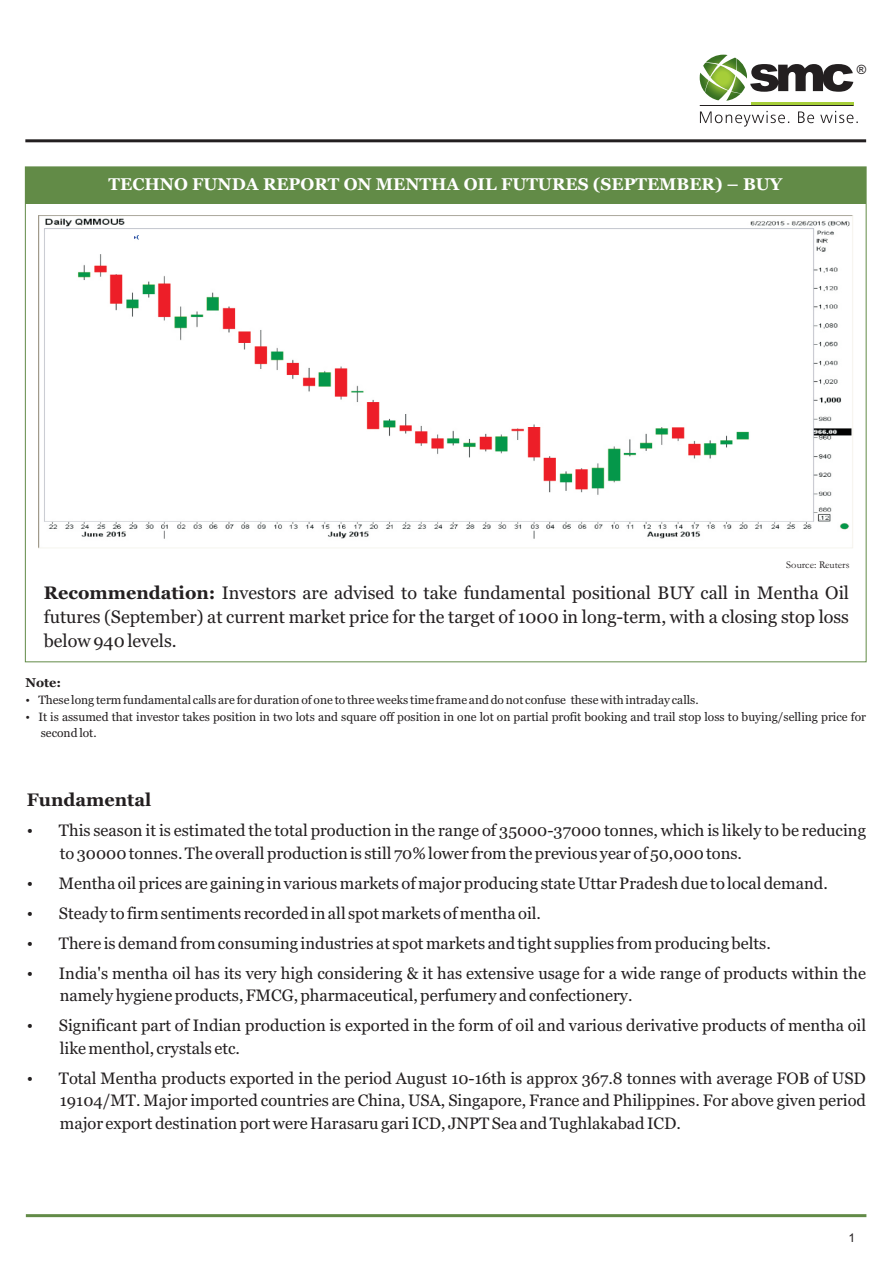
<style>
.page{position:relative;width:893px;height:1263px;background:#fff}
.page>*{position:absolute;margin:0;border:0;box-sizing:border-box;transform-origin:0 0}
.t1{font:18px/23.7px "Georgia";color:#231f20;text-align:justify}
.t2{font:700 18px "Georgia";color:#231f20}
.t3{font:700 16.95px "Georgia";color:#fff}
.t4{font:16.5px/22.5px "Georgia";color:#231f20}
.t5{font:700 12.75px "Georgia";color:#231f20}
.t6{font:12.75px "Arial";color:#231f20}
.t7{font:12px/15.8px "Georgia";color:#231f20}
.t8{font:12px "Arial";color:#231f20}
.t9{font:10.5px "Garamond";color:#231f20}
.s1{font-weight:700}
</style>
<div class="page">
<hr style="left:26px;top:1214px;width:840px;height:3px;background:#628b47">
<hr style="left:25px;top:139px;width:841px;height:3px;background:#231f20">
<div style="left:25px;top:167px;width:841px;height:37px;background:#628b47"></div>
<img style="left:38px;top:216px;width:815px;height:332px">
<svg style="left:750px;top:64px;width:103px;height:28px"></svg>
<img style="left:700px;top:55px;width:47px;height:46px">
<hr style="left:750px;top:102px;width:103px;height:3px;background:#a6ce39">
<svg style="left:700px;top:111px;width:158px;height:16px"></svg>
<hr style="left:700px;top:105px;width:153px;height:1px;background:#231f20">
<div style="left:139px;top:232px;width:60px;height:10px;background:#fff"></div>
<div style="left:50px;top:232px;width:84px;height:10px;background:#fff"></div>
<p class="t3" style="left:109px;top:177px;width:675px">TECHNO FUNDA REPORT ON MENTHA OIL FUTURES (SEPTEMBER) – BUY</p>
<p class="t6" style="left:857px;top:64px;width:11px">®</p>
<p class="t9" style="left:786px;top:561px;width:65px">Source: Reuters</p>
<p class="t1" style="left:44px;top:583px;width:807px"><span class="s1">Recommendation:</span> Investors are advised to take fundamental positional BUY call in Mentha Oil futures (September) at current market price for the target of 1000 in long-term, with a closing stop loss below 940 levels.</p>
<p class="t5" style="left:25px;top:677px;width:37px">Note:</p>
<p class="t7" style="left:25px;top:693px;width:675px">•These long term fundamental calls are for duration of one to three weeks time frame and do not confuse these with intraday calls.</p>
<p class="t7" style="left:41px;top:710px;width:827px;text-indent:-15px">•It is assumed that investor takes position in two lots and square off position in one lot on partial profit booking and trail stop loss to buying/selling price for second lot.</p>
<p class="t2" style="left:27px;top:792px;width:126px">Fundamental</p>
<p class="t4" style="left:60px;top:820px;width:808px;text-indent:-33px">•This season it is estimated the total production in the range of 35000-37000 tonnes, which is likely to be reducing to 30000 tonnes. The overall production is still 70% lower from the previous year of 50,000 tons.</p>
<p class="t4" style="left:27px;top:873px;width:802px">•Mentha oil prices are gaining in various markets of major producing state Uttar Pradesh due to local demand.</p>
<p class="t4" style="left:27px;top:903px;width:516px">•Steady to firm sentiments recorded in all spot markets of mentha oil.</p>
<p class="t4" style="left:27px;top:933px;width:745px">•There is demand from consuming industries at spot markets and tight supplies from producing belts.</p>
<p class="t4" style="left:60px;top:963px;width:808px;text-indent:-33px">•India's mentha oil has its very high considering &amp; it has extensive usage for a wide range of products within the namely hygiene products, FMCG, pharmaceutical, perfumery and confectionery.</p>
<p class="t4" style="left:60px;top:1015px;width:808px;text-indent:-33px">•Significant part of Indian production is exported in the form of oil and various derivative products of mentha oil like menthol, crystals etc.</p>
<p class="t4" style="left:60px;top:1068px;width:808px;text-align:justify;text-indent:-33px">•Total Mentha products exported in the period August 10-16th is approx 367.8 tonnes with average FOB of USD 19104/MT. Major imported countries are China, USA, Singapore, France and Philippines. For above given period major export destination port were Harasaru gari ICD, JNPT Sea and Tughlakabad ICD.</p>
<p class="t8" style="left:849px;top:1233px;width:8px">1</p>
</div>
